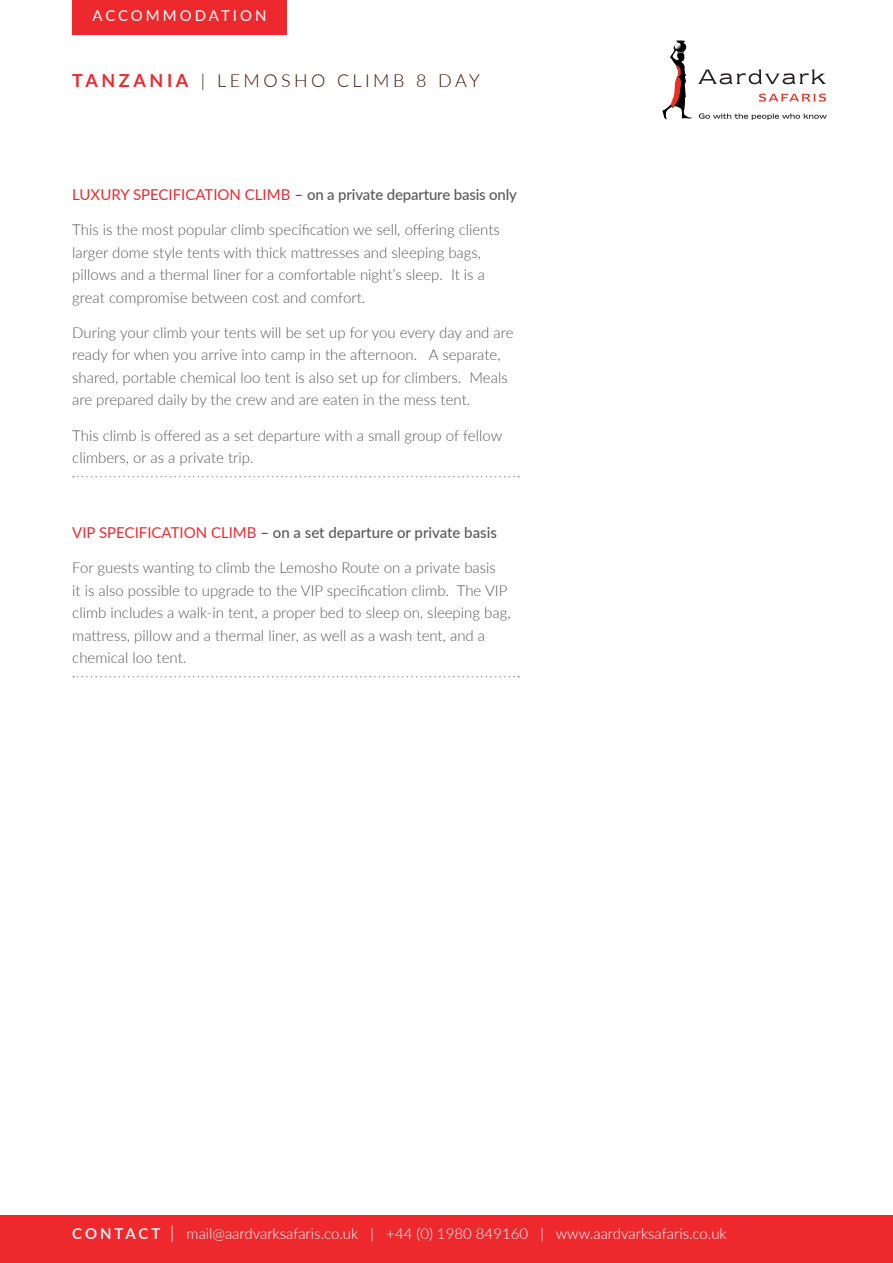
<style>
.page{position:relative;width:893px;height:1263px;background:#fff}
.page>*{position:absolute;margin:0;border:0;box-sizing:border-box;transform-origin:0 0}
.t1{font:300 18px "Lato";letter-spacing:.19em;color:#3e110a}
.t2{font:300 15px/22.5px "Lato";color:#57585a}
.t3{font:500 15px "Lato";letter-spacing:-.01em;color:#57585a}
.t4{font:300 15px "Lato";color:#fff}
.t5{font:15px "Lato";letter-spacing:.2em;color:#fff}
.s1{font-weight:700;color:#ee292e}
.s2{font-weight:400;color:#ee292e}
.s3{font-weight:600}
.s4{font-size:18px}
</style>
<div class="page">
<svg style="left:662px;top:40px;width:30px;height:79px"></svg>
<svg style="left:699px;top:113px;width:128px;height:7px"></svg>
<svg style="left:759px;top:94px;width:67px;height:8px"></svg>
<svg style="left:698px;top:70px;width:128px;height:14px"></svg>
<svg style="left:73px;top:476px;width:446px;height:1px"></svg>
<svg style="left:73px;top:676px;width:446px;height:1px"></svg>
<div style="left:72px;top:0;width:215px;height:35px;background:#ee292e"></div>
<div style="left:0;top:1215px;width:893px;height:48px;background:#ee292e"></div>
<p class="t5" style="left:92px;top:4px;width:176px">ACCOMMODATION</p>
<p class="t1" style="left:72px;top:68px;width:409px"><span class="s1">TANZANIA</span> | LEMOSHO CLIMB 8 DAY</p>
<p class="t3" style="left:72px;top:184px;width:446px"><span class="s2">LUXURY SPECIFICATION CLIMB</span> – on a private departure basis only</p>
<p class="t2" style="left:72px;top:218px;width:429px">This is the most popular climb specification we sell, offering clients larger dome style tents with thick mattresses and sleeping bags, pillows and a thermal liner for a comfortable night’s sleep. It is a great compromise between cost and comfort.</p>
<p class="t2" style="left:72px;top:321px;width:443px">During your climb your tents will be set up for you every day and are ready for when you arrive into camp in the afternoon. A separate, shared, portable chemical loo tent is also set up for climbers. Meals are prepared daily by the crew and are eaten in the mess tent.</p>
<p class="t2" style="left:72px;top:423px;width:431px">This climb is offered as a set departure with a small group of fellow climbers, or as a private trip.</p>
<p class="t3" style="left:72px;top:522px;width:426px"><span class="s2">VIP SPECIFICATION CLIMB</span> – on a set departure or private basis</p>
<p class="t2" style="left:72px;top:556px;width:440px">For guests wanting to climb the Lemosho Route on a private basis<br>it is also possible to upgrade to the VIP specification climb. The VIP climb includes a walk-in tent, a proper bed to sleep on, sleeping bag, mattress, pillow and a thermal liner, as well as a wash tent, and a chemical loo tent.</p>
<p class="t4" style="left:72px;top:1223px;width:656px"><span class="s3">C O N TA C T</span> <span class="s4">|</span> mail@aardvarksafaris.co.uk | +44 (0) 1980 849160 | www.aardvarksafaris.co.uk</p>
</div>
